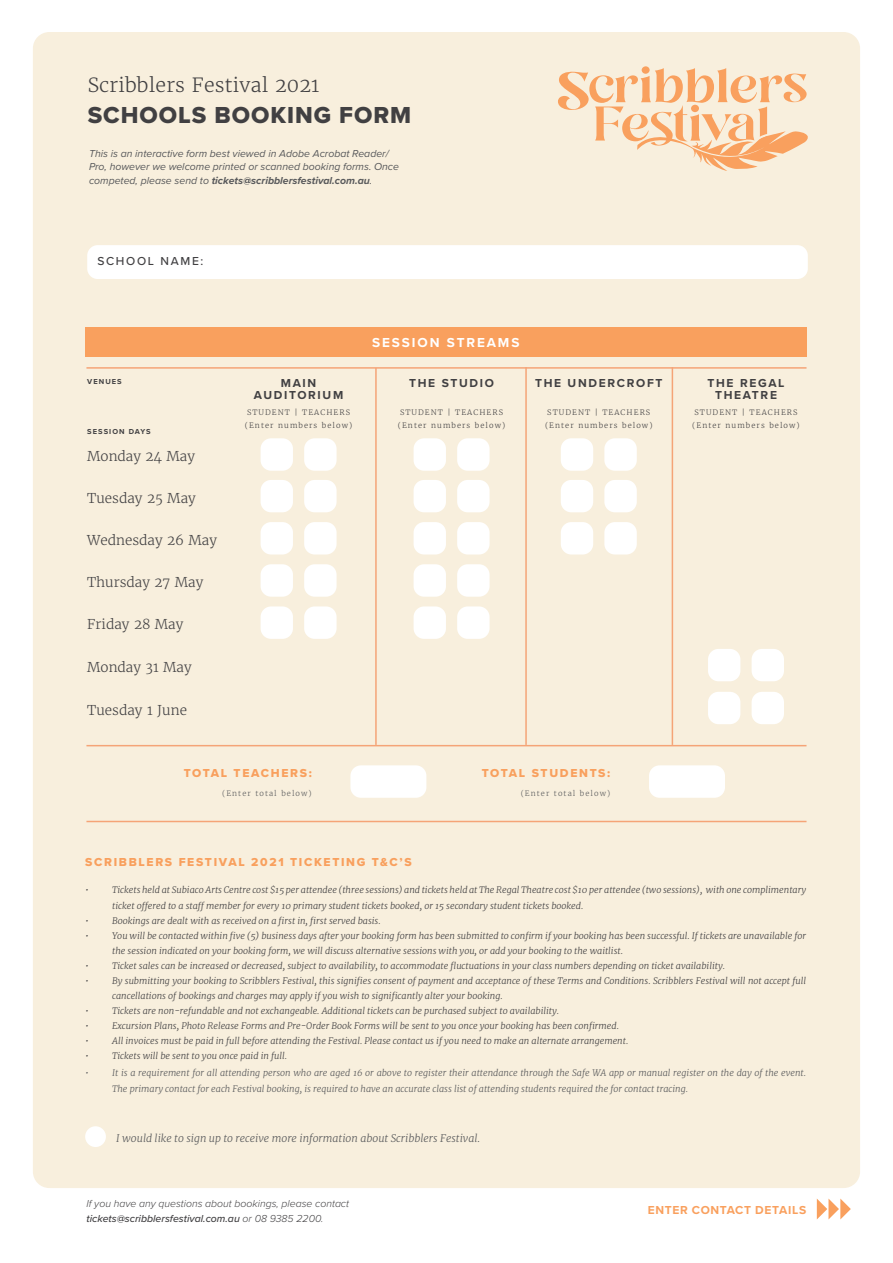
<style>
.page{position:relative;width:893px;height:1263px;background:#fff}
.page>*{position:absolute;margin:0;border:0;box-sizing:border-box;transform-origin:0 0}
.t1{font:24px "Proxima Nova Extrabld";letter-spacing:.04em;color:#414042}
.t2{font:300 19.5px "Merriweather";letter-spacing:.01em;color:#414042}
.t3{font:300 13.5px "Merriweather";color:#414042}
.t4{font:700 13.5px "Proxima Nova";letter-spacing:.14em;color:#fff}
.t5{font:12px "Proxima Nova Extrabld";letter-spacing:.14em;color:#f9a05e}
.t6{font:700 12px/12px "Proxima Nova";letter-spacing:.14em;color:#414042;text-align:center}
.t7{font:700 12px "Proxima Nova";letter-spacing:.055em;color:#f9a05e}
.t8{font:500 12px "Proxima Nova";letter-spacing:.14em;color:#414042}
.t9{font:italic 10.5px/13.5px "Proxima Nova";color:#58595b}
.t10{font:italic 300 10.5px/15px "Proxima Nova";color:#414042}
.t11{font:italic 300 10.5px "Merriweather";color:#58595b}
.t12{font:italic 300 9px/15px "Merriweather";color:#414042}
.t13{font:italic 300 9px/16.5px "Merriweather";color:#58595b}
.t14{font:300 7.5px/13.5px "Merriweather";letter-spacing:.14em;color:#414042}
.t15{font:300 7.5px "Merriweather";letter-spacing:.14em;color:#58595b}
.t16{font:700 7.5px "Proxima Nova";letter-spacing:.14em;color:#414042}
.s1{font-weight:700}
.s2{font-weight:500}
</style>
<div class="page">
<div style="left:33px;top:32px;width:827px;height:1156px;background:#f8efdd;border-radius:16px"></div>
<svg style="left:558px;top:68px;width:250px;height:103px"></svg>
<div style="left:87px;top:245px;width:721px;height:34px;background:#fff;border-radius:10px"></div>
<div style="left:85px;top:1126px;width:21px;height:21px;background:#fff;border-radius:50%"></div>
<svg style="left:817px;top:1198px;width:34px;height:21px"></svg>
<div style="left:86px;top:327px;width:721px;height:29px;background:#f9a05e"></div>
<hr style="left:86px;top:367px;width:720px;height:2px;background:#f5a477">
<hr style="left:86px;top:745px;width:720px;height:1px;background:#f5a477">
<div style="left:261px;top:438px;width:32px;height:33px;background:#fff;border-radius:11px"></div>
<div style="left:304px;top:438px;width:33px;height:33px;background:#fff;border-radius:11px"></div>
<div style="left:261px;top:480px;width:32px;height:32px;background:#fff;border-radius:11px"></div>
<div style="left:304px;top:480px;width:33px;height:32px;background:#fff;border-radius:11px"></div>
<div style="left:261px;top:522px;width:32px;height:32px;background:#fff;border-radius:11px"></div>
<div style="left:304px;top:522px;width:33px;height:32px;background:#fff;border-radius:11px"></div>
<div style="left:261px;top:564px;width:32px;height:33px;background:#fff;border-radius:11px"></div>
<div style="left:304px;top:564px;width:33px;height:33px;background:#fff;border-radius:11px"></div>
<div style="left:261px;top:606px;width:32px;height:33px;background:#fff;border-radius:11px"></div>
<div style="left:304px;top:606px;width:33px;height:33px;background:#fff;border-radius:11px"></div>
<div style="left:414px;top:438px;width:32px;height:33px;background:#fff;border-radius:11px"></div>
<div style="left:457px;top:438px;width:33px;height:33px;background:#fff;border-radius:11px"></div>
<div style="left:414px;top:480px;width:32px;height:32px;background:#fff;border-radius:11px"></div>
<div style="left:457px;top:480px;width:33px;height:32px;background:#fff;border-radius:11px"></div>
<div style="left:414px;top:522px;width:32px;height:32px;background:#fff;border-radius:11px"></div>
<div style="left:457px;top:522px;width:33px;height:32px;background:#fff;border-radius:11px"></div>
<div style="left:414px;top:564px;width:32px;height:33px;background:#fff;border-radius:11px"></div>
<div style="left:457px;top:564px;width:33px;height:33px;background:#fff;border-radius:11px"></div>
<div style="left:414px;top:606px;width:32px;height:33px;background:#fff;border-radius:11px"></div>
<div style="left:457px;top:606px;width:33px;height:33px;background:#fff;border-radius:11px"></div>
<div style="left:561px;top:438px;width:32px;height:33px;background:#fff;border-radius:11px"></div>
<div style="left:604px;top:438px;width:33px;height:33px;background:#fff;border-radius:11px"></div>
<div style="left:561px;top:480px;width:32px;height:32px;background:#fff;border-radius:11px"></div>
<div style="left:604px;top:480px;width:33px;height:32px;background:#fff;border-radius:11px"></div>
<div style="left:561px;top:522px;width:32px;height:32px;background:#fff;border-radius:11px"></div>
<div style="left:604px;top:522px;width:33px;height:32px;background:#fff;border-radius:11px"></div>
<hr style="left:375px;top:368px;width:2px;height:377px;background:#f5a477">
<hr style="left:525px;top:367px;width:2px;height:378px;background:#f5a477">
<hr style="left:672px;top:367px;width:1px;height:378px;background:#f5a477">
<div style="left:350px;top:765px;width:76px;height:33px;background:#fff;border-radius:10px"></div>
<div style="left:649px;top:765px;width:76px;height:33px;background:#fff;border-radius:10px"></div>
<hr style="left:86px;top:821px;width:720px;height:1px;background:#f5a477">
<div style="left:708px;top:649px;width:32px;height:32px;background:#fff;border-radius:11px"></div>
<div style="left:708px;top:692px;width:32px;height:32px;background:#fff;border-radius:11px"></div>
<div style="left:752px;top:649px;width:32px;height:32px;background:#fff;border-radius:11px"></div>
<div style="left:752px;top:692px;width:32px;height:32px;background:#fff;border-radius:11px"></div>
<h2 class="t2" style="left:88px;top:73px;width:233px">Scribblers Festival 2021</h2>
<h1 class="t1" style="left:88px;top:97px;width:325px">SCHOOLS BOOKING FORM</h1>
<p class="t9" style="left:89px;top:146px;width:312px">This is an interactive form best viewed in Adobe Acrobat Reader/<br>Pro, however we welcome printed or scanned booking forms. Once competed, please send to <span class="s1">tickets@scribblersfestival.com.au</span>.</p>
<h3 class="t8" style="left:97px;top:252px;width:108px">SCHOOL NAME:</h3>
<p class="t16" style="left:87px;top:376px;width:36px">VENUES</p>
<p class="t16" style="left:87px;top:426px;width:65px">SESSION DAYS</p>
<h3 class="t3" style="left:87px;top:448px;width:109px">Monday 24 May</h3>
<h3 class="t3" style="left:87px;top:489px;width:110px">Tuesday 25 May</h3>
<h3 class="t3" style="left:87px;top:532px;width:131px">Wednesday 26 May</h3>
<h3 class="t3" style="left:87px;top:574px;width:118px">Thursday 27 May</h3>
<h3 class="t3" style="left:87px;top:616px;width:98px">Friday 28 May</h3>
<h3 class="t3" style="left:87px;top:658px;width:106px">Monday 31 May</h3>
<h3 class="t3" style="left:87px;top:701px;width:101px">Tuesday 1 June</h3>
<h3 class="t6" style="left:254px;top:377px;width:91px">MAIN<br>AUDITORIUM</h3>
<p class="t14" style="left:245px;top:405px;width:109px">STUDENT | TEACHERS (Enter numbers below)</p>
<h3 class="t5" style="left:184px;top:764px;width:130px">TOTAL TEACHERS:</h3>
<p class="t15" style="left:222px;top:788px;width:91px">(Enter total below)</p>
<h3 class="t4" style="left:372px;top:332px;width:149px">SESSION STREAMS</h3>
<h3 class="t6" style="left:409px;top:377px;width:86px">THE STUDIO</h3>
<p class="t14" style="left:398px;top:405px;width:109px">STUDENT | TEACHERS (Enter numbers below)</p>
<h3 class="t6" style="left:535px;top:377px;width:129px">THE UNDERCROFT</h3>
<p class="t14" style="left:545px;top:405px;width:109px">STUDENT | TEACHERS (Enter numbers below)</p>
<h3 class="t5" style="left:482px;top:764px;width:130px">TOTAL STUDENTS:</h3>
<p class="t15" style="left:521px;top:788px;width:91px">(Enter total below)</p>
<h3 class="t6" style="left:707px;top:377px;width:79px">THE REGAL<br>THEATRE</h3>
<p class="t14" style="left:692px;top:405px;width:109px">STUDENT | TEACHERS (Enter numbers below)</p>
<h3 class="t5" style="left:85px;top:853px;width:328px">SCRIBBLERS FESTIVAL 2021 TICKETING T&amp;C’S</h3>
<p class="t12" style="left:85px;top:882px;width:5px">•</p>
<p class="t12" style="left:112px;top:881px;width:695px;line-height:16.5px">Tickets held at Subiaco Arts Centre cost $15 per attendee (three sessions) and tickets held at The Regal Theatre cost $10 per attendee (two sessions), with one complimentary ticket offered to a staff member for every 10 primary student tickets booked, or 15 secondary student tickets booked.</p>
<p class="t12" style="left:85px;top:913px;width:5px">•</p>
<p class="t12" style="left:112px;top:913px;width:270px">Bookings are dealt with as received on a first in, first served basis.</p>
<p class="t12" style="left:85px;top:928px;width:5px">•</p>
<p class="t12" style="left:112px;top:928px;width:695px">You will be contacted within five (5) business days after your booking form has been submitted to confirm if your booking has been successful. If tickets are unavailable for the session indicated on your booking form, we will discuss alternative sessions with you, or add your booking to the waitlist.</p>
<p class="t12" style="left:85px;top:958px;width:5px">•</p>
<p class="t12" style="left:112px;top:958px;width:614px">Ticket sales can be increased or decreased, subject to availability, to accommodate fluctuations in your class numbers depending on ticket availability.</p>
<p class="t12" style="left:85px;top:974px;width:5px">•</p>
<p class="t12" style="left:112px;top:974px;width:695px">By submitting your booking to Scribblers Festival, this signifies consent of payment and acceptance of these Terms and Conditions. Scribblers Festival will not accept full cancellations of bookings and charges may apply if you wish to significantly alter your booking.</p>
<p class="t12" style="left:85px;top:1004px;width:5px">•</p>
<p class="t12" style="left:112px;top:1004px;width:448px">Tickets are non-refundable and not exchangeable. Additional tickets can be purchased subject to availability.</p>
<p class="t12" style="left:85px;top:1019px;width:5px">•</p>
<p class="t12" style="left:112px;top:1019px;width:508px">Excursion Plans, Photo Release Forms and Pre-Order Book Forms will be sent to you once your booking has been confirmed.</p>
<p class="t12" style="left:85px;top:1034px;width:5px">•</p>
<p class="t12" style="left:112px;top:1034px;width:518px">All invoices must be paid in full before attending the Festival. Please contact us if you need to make an alternate arrangement.</p>
<p class="t12" style="left:85px;top:1049px;width:5px">•</p>
<p class="t12" style="left:112px;top:1049px;width:176px">Tickets will be sent to you once paid in full.</p>
<p class="t13" style="left:85px;top:1064px;width:5px">•</p>
<p class="t13" style="left:112px;top:1064px;width:695px">It is a requirement for all attending person who are aged 16 or above to register their attendance through the Safe WA app or manual register on the day of the event.<br>The primary contact for each Festival booking, is required to have an accurate class list of attending students required the for contact tracing.</p>
<p class="t11" style="left:116px;top:1131px;width:365px">I would like to sign up to receive more information about Scribblers Festival.</p>
<p class="t10" style="left:86px;top:1195px;width:264px">If you have any questions about bookings, please contact <span class="s2">tickets@scribblersfestival.com.au</span> or 08 9385 2200.</p>
<h3 class="t7" style="left:648px;top:1201px;width:160px">ENTER CONTACT DETAILS</h3>
</div>
